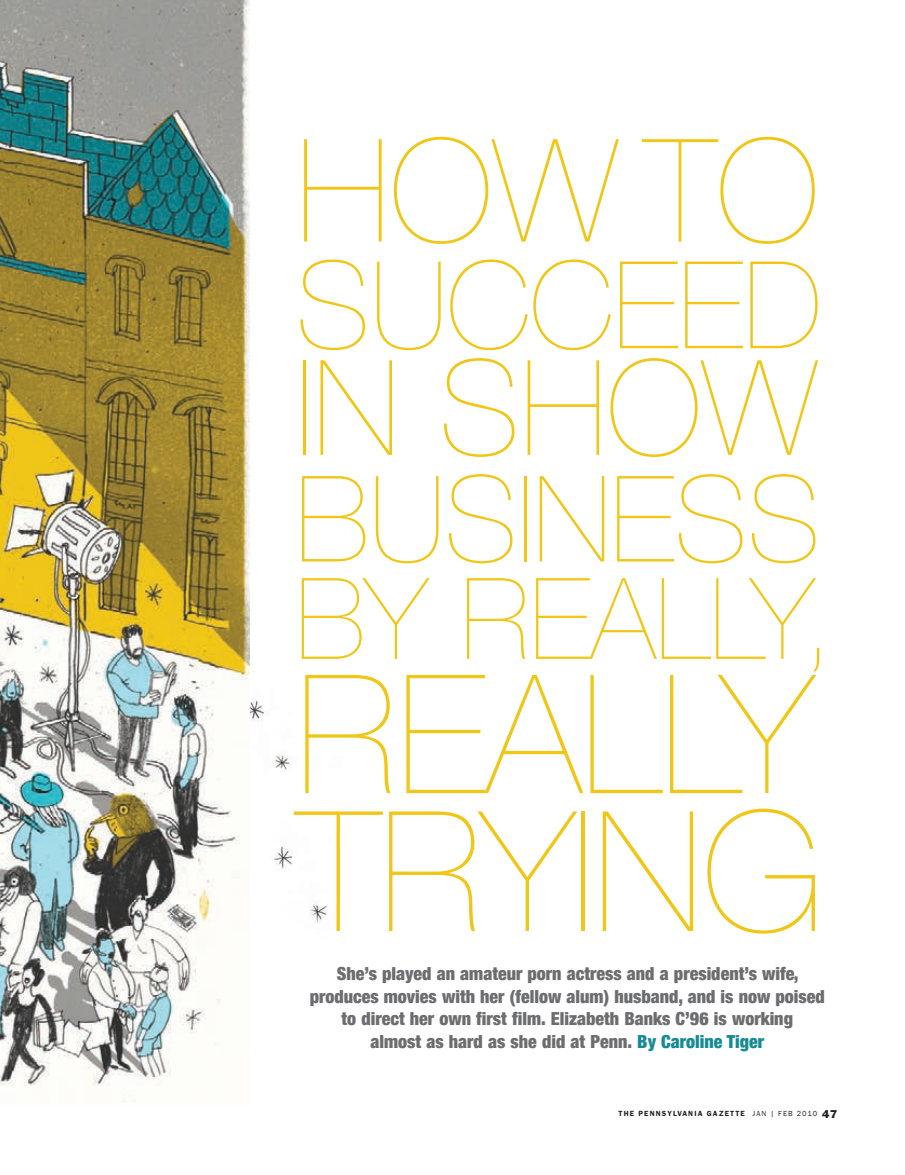
<style>
.page{position:relative;width:905px;height:1175px;background:#fff}
.page>*{position:absolute;margin:0;border:0;box-sizing:border-box;transform-origin:0 0}
.t1{font:200 167.25px "Helvetica Neue";color:#f0c617}
.t2{font:200 165.3px "Helvetica Neue";color:#f0c617}
.t3{font:200 143.4px "Helvetica Neue";color:#f0c617}
.t4{font:200 132.3px "Helvetica Neue";color:#f0c617}
.t5{font:200 121.2px "Helvetica Neue";color:#f0c617}
.t6{font:200 119.4px "Helvetica Neue";color:#f0c617}
.t7{font:200 112.95px "Helvetica Neue";color:#f0c617}
.t8{font:900 condensed 18px/22.5px "Helvetica Neue";color:#6c6d70;text-align:center}
.t9{font:600 7.5px "Franklin Gothic";letter-spacing:.145em;color:#231f20}
.s1{color:#188a94}
.s2{font-weight:400}
.s3{font-weight:400;font-size:10.5px}
</style>
<div class="page">
<img style="left:250px;top:699px;width:77px;height:224px">
<img style="left:0;top:0;width:250px;height:1103px">
<h3 class="t3" style="left:296px;top:108px;width:524px">HOW TO</h3>
<h3 class="t5" style="left:296px;top:235px;width:527px">SUCCEED</h3>
<h3 class="t4" style="left:296px;top:331px;width:522px">IN SHOW</h3>
<h3 class="t6" style="left:296px;top:450px;width:526px">BUSINESS</h3>
<h3 class="t7" style="left:296px;top:553px;width:539px">BY REALLY,</h3>
<h2 class="t2" style="left:296px;top:639px;width:516px">REALLY</h2>
<h1 class="t1" style="left:296px;top:775px;width:528px">TRYING</h1>
<p class="t8" style="left:310px;top:962px;width:516px">She’s played an amateur porn actress and a president’s wife, produces movies with her (fellow alum) husband, and is now poised to direct her own first film. Elizabeth Banks C’96 is working<br>almost as hard as she did at Penn. <span class="s1">By Caroline Tiger</span></p>
<p class="t9" style="left:618px;top:1110px;width:220px">THE PENNSYLVANIA GAZETTE <span class="s2">JAN | FEB 2010</span> <span class="s3">47</span></p>
</div>
